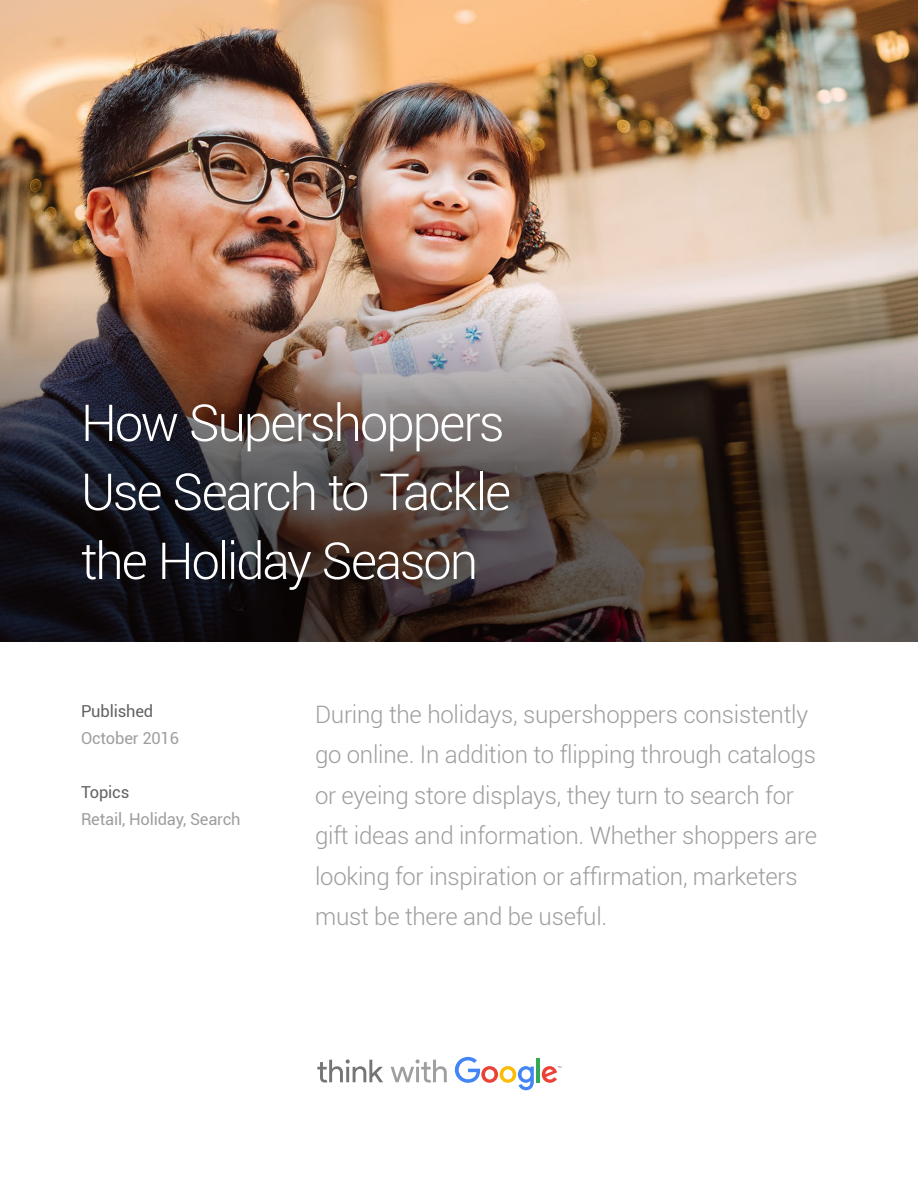
<style>
.page{position:relative;width:918px;height:1188px;background:#fff}
.page>*{position:absolute;margin:0;border:0;box-sizing:border-box;transform-origin:0 0}
.t1{font:300 51px/69px "Roboto";letter-spacing:-.04em;color:#fff}
.t2{font:300 24px/40.5px "Roboto";letter-spacing:-.01em;color:#9e9e9e}
.t3{font:16.5px "Roboto";letter-spacing:-.01em;color:#9e9e9e}
.t4{font:16.5px "Roboto";letter-spacing:-.01em;color:#616161}
</style>
<div class="page">
<img style="left:0;top:0;width:918px;height:288px">
<img style="left:0;top:288px;width:918px;height:354px">
<svg style="left:317px;top:1059px;width:66px;height:24px"></svg>
<svg style="left:391px;top:1059px;width:56px;height:24px"></svg>
<svg style="left:455px;top:1057px;width:79px;height:33px"></svg>
<hr style="left:536px;top:1058px;width:4px;height:24px;background:#34a853">
<svg style="left:542px;top:1066px;width:19px;height:17px"></svg>
<h1 class="t1" style="left:81px;top:387px;width:432px">How Supershoppers<br>Use Search to Tackle the Holiday Season</h1>
<p class="t4" style="left:81px;top:700px;width:74px">Published</p>
<p class="t3" style="left:81px;top:727px;width:100px">October 2016</p>
<p class="t4" style="left:81px;top:781px;width:50px">Topics</p>
<p class="t3" style="left:81px;top:808px;width:161px">Retail, Holiday, Search</p>
<p class="t2" style="left:315px;top:693px;width:504px">During the holidays, supershoppers consistently go online. In addition to flipping through catalogs or eyeing store displays, they turn to search for gift ideas and information. Whether shoppers are looking for inspiration or affirmation, marketers must be there and be useful.</p>
</div>
